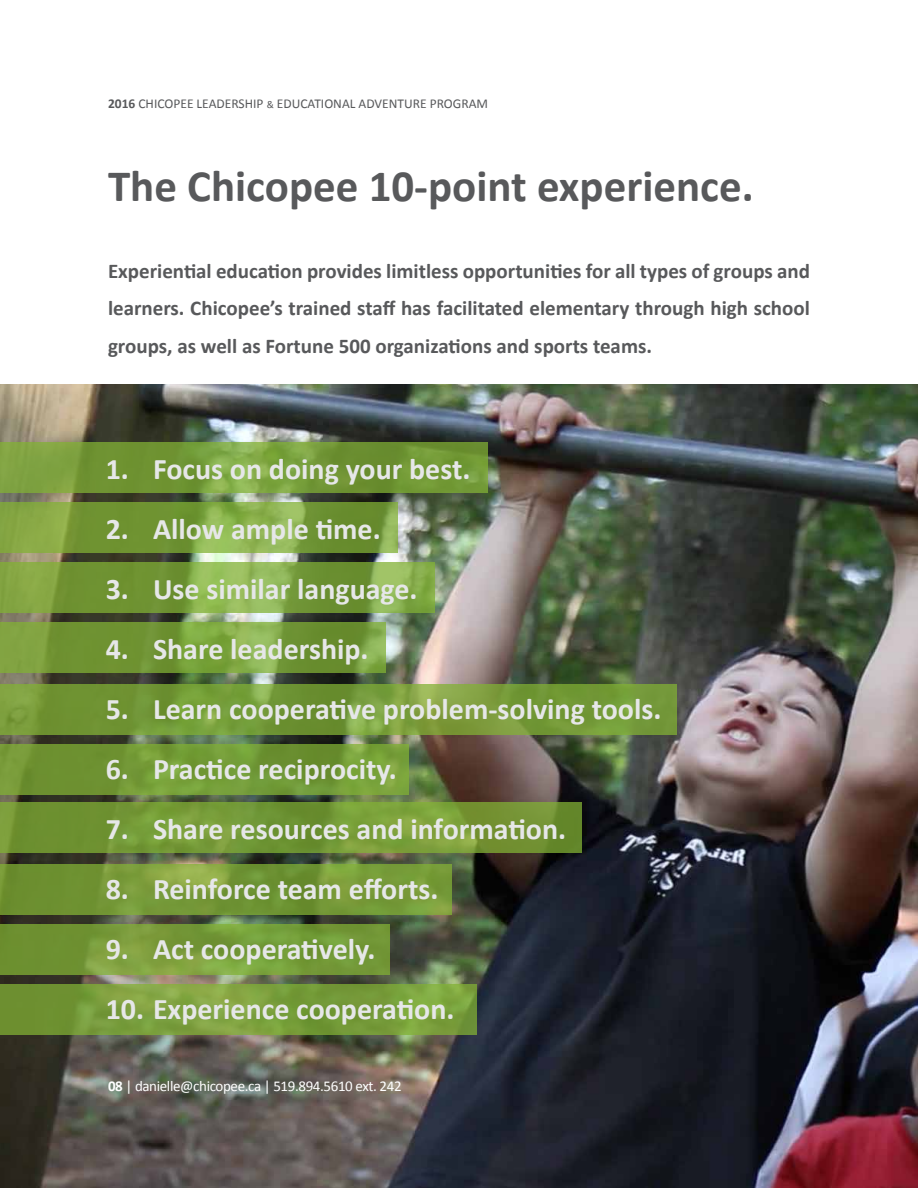
<style>
.page{position:relative;width:918px;height:1188px;background:#fff}
.page>*{position:absolute;margin:0;border:0;box-sizing:border-box;transform-origin:0 0}
.t1{font:700 45px "Calibri";color:#58595b}
.t2{font:700 30px "Calibri";color:#e6e7e8}
.t3{font:700 21px/37.5px "Calibri";color:#58595b;text-align:justify}
.t4{font:15px "Calibri";letter-spacing:-.025em;color:#fff}
.t5{font:13.5px "Calibri";color:#58595b}
.s1{font-weight:700}
.s2{font-size:10.5px}
</style>
<div class="page">
<img style="left:0;top:384px;width:918px;height:804px">
<svg style="left:0;top:442px;width:487px;height:52px;background:#759a3a"></svg>
<svg style="left:0;top:502px;width:398px;height:52px;background:#7c9f40"></svg>
<svg style="left:0;top:562px;width:435px;height:52px;background:#7da142"></svg>
<svg style="left:0;top:622px;width:386px;height:52px;background:#759a3a"></svg>
<svg style="left:0;top:684px;width:676px;height:51px;background:#769a39"></svg>
<svg style="left:0;top:744px;width:410px;height:51px;background:#729936"></svg>
<svg style="left:0;top:802px;width:582px;height:52px;background:#739635"></svg>
<svg style="left:0;top:864px;width:452px;height:51px;background:#759837"></svg>
<svg style="left:0;top:924px;width:390px;height:51px;background:#759a38"></svg>
<svg style="left:0;top:984px;width:477px;height:51px;background:#799d3b"></svg>
<p class="t5" style="left:108px;top:95px;width:382px"><span class="s1">2016</span> CHICOPEE LEADERSHIP <span class="s2">&amp;</span> EDUCATIONAL ADVENTURE PROGRAM</p>
<h1 class="t1" style="left:108px;top:157px;width:647px">The Chicopee 10-point experience.</h1>
<p class="t3" style="left:108px;top:252px;width:704px">Experiential education provides limitless opportunities for all types of groups and learners. Chicopee’s trained staff has facilitated elementary through high school groups, as well as Fortune 500 organizations and sports teams.</p>
<p class="t2" style="left:106px;top:450px;width:366px">1. Focus on doing your best.</p>
<p class="t2" style="left:106px;top:510px;width:276px">2. Allow ample time.</p>
<p class="t2" style="left:106px;top:570px;width:313px">3. Use similar language.</p>
<p class="t2" style="left:106px;top:630px;width:264px">4. Share leadership.</p>
<p class="t2" style="left:106px;top:690px;width:557px">5. Learn cooperative problem-solving tools.</p>
<p class="t2" style="left:106px;top:750px;width:293px">6. Practice reciprocity.</p>
<p class="t2" style="left:106px;top:810px;width:462px">7. Share resources and information.</p>
<p class="t2" style="left:106px;top:870px;width:334px">8. Reinforce team efforts.</p>
<p class="t2" style="left:106px;top:930px;width:271px">9. Act cooperatively.</p>
<p class="t2" style="left:106px;top:990px;width:350px">10. Experience cooperation.</p>
<p class="t4" style="left:108px;top:1077px;width:295px"><span class="s1">08</span> | danielle@chicopee.ca | 519.894.5610 ext. 242</p>
</div>
